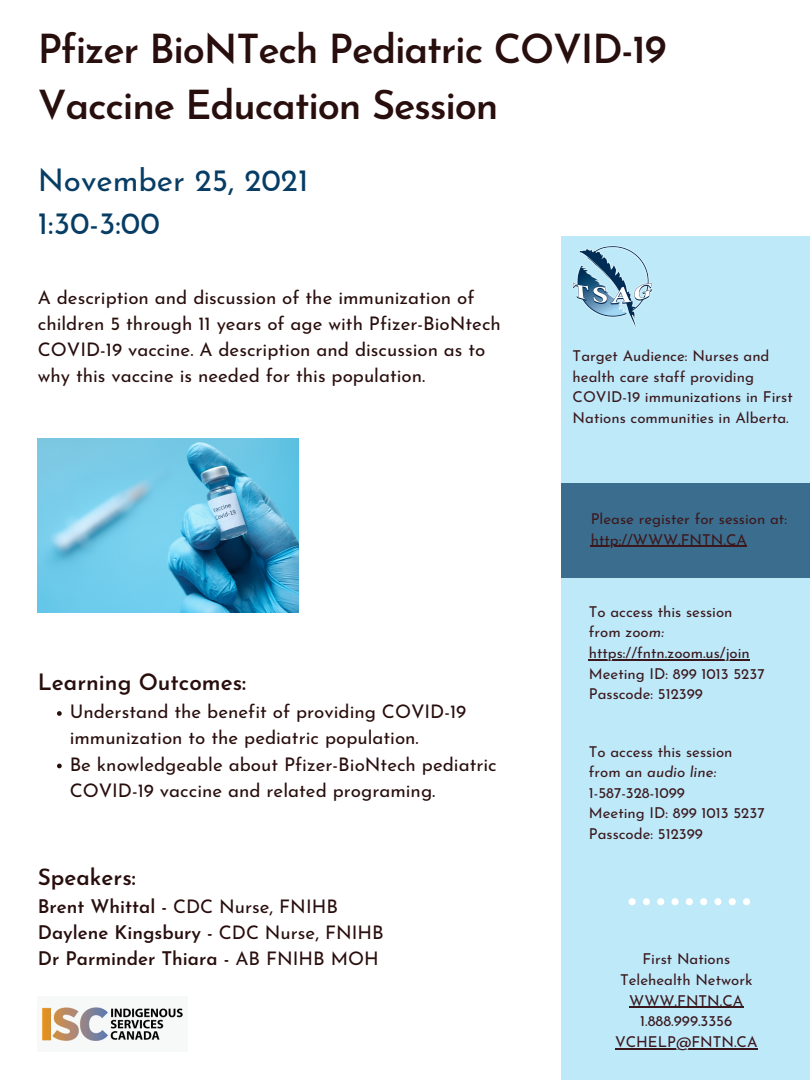
<style>
.page{position:relative;width:810px;height:1080px;background:#fff}
.page>*{position:absolute;margin:0;border:0;box-sizing:border-box;transform-origin:0 0}
.t1{font:600 39.94px/55.8px "Josefin Sans";letter-spacing:-.03em;color:#280e0d}
.t2{font:31.25px "Josefin Sans";color:#073d64}
.t3{font:600 22.5px "Josefin Sans";color:#280e0d}
.t4{font:18.75px/26.2px "Josefin Sans";color:#280e0d}
.t5{font:600 18.75px "Josefin Sans";color:#280e0d}
.t6{font:15px/20.6px "Josefin Sans";color:#3b181d}
.t7{font:italic 15px "Josefin Sans";color:#3b181d}
.s1{font-weight:600}
.s2{font-weight:400}
.s3{font-style:normal}
</style>
<div class="page">
<div style="left:561px;top:236px;width:249px;height:844px;background:#bde9f9"></div>
<img style="left:573px;top:245px;width:79px;height:82px">
<svg style="left:629px;top:898px;width:121px;height:7px"></svg>
<div style="left:561px;top:484px;width:249px;height:94px;background:#3b6e8e"></div>
<img style="left:38px;top:439px;width:260px;height:174px">
<img style="left:42px;top:1007px;width:141px;height:34px">
<hr style="left:589px;top:659px;width:161px;height:1px;background:#3b181d">
<hr style="left:629px;top:1007px;width:114px;height:1px;background:#3b181d">
<hr style="left:615px;top:1048px;width:143px;height:1px;background:#3b181d">
<hr style="left:591px;top:546px;width:156px;height:1px;background:#3b181d">
<svg style="left:57px;top:711px;width:5px;height:5px"></svg>
<svg style="left:57px;top:764px;width:5px;height:4px"></svg>
<p class="t1" style="left:38px;top:25px;width:630px">Pfizer BioNTech Pediatric COVID-19<br>Vaccine Education Session</p>
<p class="t2" style="left:38px;top:167px;width:272px">November 25, 2021</p>
<p class="t2" style="left:38px;top:211px;width:124px">1:30-3:00</p>
<p class="t4" style="left:38px;top:286px;width:465px">A description and discussion of the immunization of children 5 through 11 years of age with Pfizer-BioNtech COVID-19 vaccine. A description and discussion as to why this vaccine is needed for this population.</p>
<p class="t3" style="left:38px;top:673px;width:210px">Learning Outcomes:</p>
<p class="t4" style="left:70px;top:700px;width:398px">Understand the benefit of providing COVID-19 immunization to the pediatric population.</p>
<p class="t4" style="left:70px;top:753px;width:429px">Be knowledgeable about Pfizer-BioNtech pediatric<br>COVID-19 vaccine and related programing.</p>
<p class="t3" style="left:38px;top:869px;width:100px">Speakers:</p>
<p class="t4" style="left:38px;top:895px;width:302px"><span class="s1">Brent Whittal -</span> CDC Nurse, FNIHB</p>
<p class="t5" style="left:38px;top:925px;width:347px">Daylene Kingsbury - <span class="s2">CDC Nurse, FNIHB</span></p>
<p class="t5" style="left:38px;top:951px;width:342px">Dr Parminder Thiara - <span class="s2">AB FNIHB MOH</span></p>
<p class="t6" style="left:573px;top:347px;width:222px">Target Audience: Nurses and health care staff providing<br>COVID-19 immunizations in First<br>Nations communities in Alberta.</p>
<p class="t6" style="left:591px;top:510px;width:198px">Please register for session at:</p>
<p class="t6" style="left:591px;top:531px;width:158px">http://WWW.FNTN.CA</p>
<p class="t6" style="left:589px;top:603px;width:145px">To access this session</p>
<p class="t7" style="left:589px;top:626px;width:77px"><span class="s3">from</span> zoom:</p>
<p class="t6" style="left:589px;top:644px;width:177px">https://fntn.zoom.us/join<br>Meeting ID: 899 1013 5237</p>
<p class="t6" style="left:589px;top:685px;width:116px">Passcode: 512399</p>
<p class="t6" style="left:589px;top:742px;width:145px">To access this session</p>
<p class="t7" style="left:589px;top:766px;width:129px"><span class="s3">from an</span> audio line:</p>
<p class="t6" style="left:589px;top:784px;width:98px">1-587-328-1099</p>
<p class="t6" style="left:589px;top:804px;width:177px">Meeting ID: 899 1013 5237</p>
<p class="t6" style="left:589px;top:825px;width:116px">Passcode: 512399</p>
<p class="t6" style="left:642px;top:950px;width:89px">First Nations</p>
<p class="t6" style="left:620px;top:971px;width:134px">Telehealth Network</p>
<p class="t6" style="left:629px;top:992px;width:116px">WWW.FNTN.CA</p>
<p class="t6" style="left:640px;top:1012px;width:94px">1.888.999.3356</p>
<p class="t6" style="left:615px;top:1033px;width:144px">VCHELP@FNTN.CA</p>
</div>
